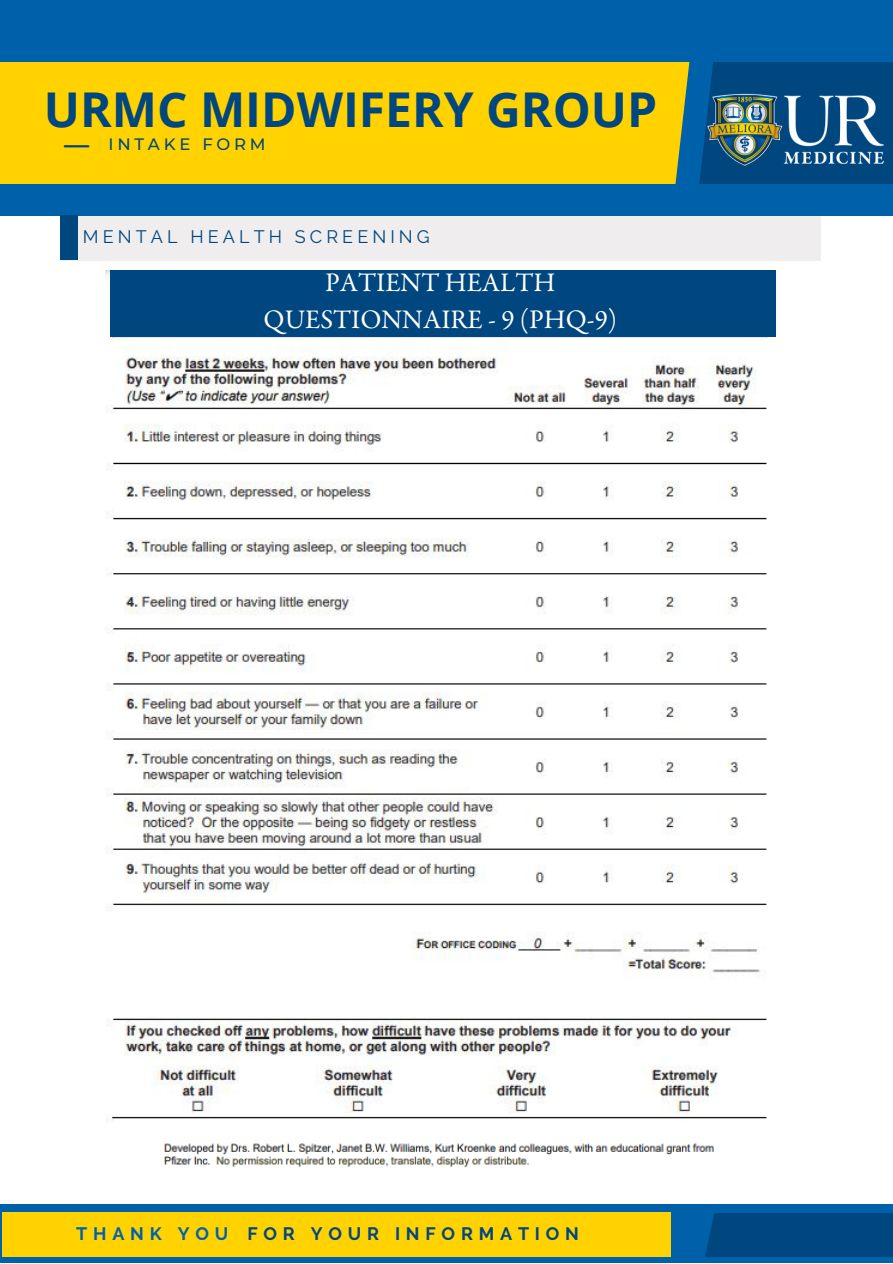
<style>
.page{position:relative;width:893px;height:1264px;background:#fff}
.page>*{position:absolute;margin:0;border:0;box-sizing:border-box;transform-origin:0 0}
.t1{font:700 48px "Open Sans";color:#00467f}
.t2{font:27px/37px "Garamond Premr Pro";color:#fff;text-align:center}
.t3{font:700 18px "Raleway";letter-spacing:.32em;color:#00467f}
.t4{font:18px "Raleway";letter-spacing:.23em;color:#00467f}
.t5{font:500 16.5px "Montserrat";letter-spacing:.23em;color:#00467f}
.s1{color:#0061ab}
</style>
<div class="page">
<div style="left:0;top:0;width:892px;height:215px;background:#0061ab"></div>
<div style="left:0;top:62px;width:693px;height:122px;background:#ffd200"></div>
<hr style="left:65px;top:145px;width:23px;height:2px;background:#00467f">
<div style="left:694px;top:62px;width:198px;height:122px;background:#00467f"></div>
<svg style="left:660px;top:62px;width:69px;height:155px"></svg>
<img style="left:660px;top:92px;width:224px;height:77px">
<div style="left:0;top:1204px;width:892px;height:58px;background:#0061ab"></div>
<div style="left:3px;top:1211px;width:668px;height:45px;background:#ffd200"></div>
<div style="left:694px;top:1212px;width:198px;height:44px;background:#00467f"></div>
<svg style="left:663px;top:1211px;width:68px;height:46px"></svg>
<div style="left:60px;top:217px;width:760px;height:44px;background:#efeded"></div>
<div style="left:60px;top:215px;width:18px;height:45px;background:#00467f"></div>
<img style="left:105px;top:270px;width:663px;height:853px">
<div style="left:110px;top:270px;width:665px;height:67px;background:#00467f"></div>
<img style="left:164px;top:1143px;width:550px;height:25px">
<h1 class="t1" style="left:44px;top:76px;width:614px">URMC MIDWIFERY GROUP</h1>
<p class="t5" style="left:108px;top:134px;width:159px">INTAKE FORM</p>
<p class="t4" style="left:83px;top:226px;width:348px">MENTAL HEALTH SCREENING</p>
<p class="t2" style="left:263px;top:266px;width:355px">PATIENT HEALTH<br>QUESTIONNAIRE - 9 (PHQ-9)</p>
<p class="t3" style="left:76px;top:1222px;width:504px"><span class="s1">THANK YOU</span> FOR YOUR INFORMATION</p>
</div>
